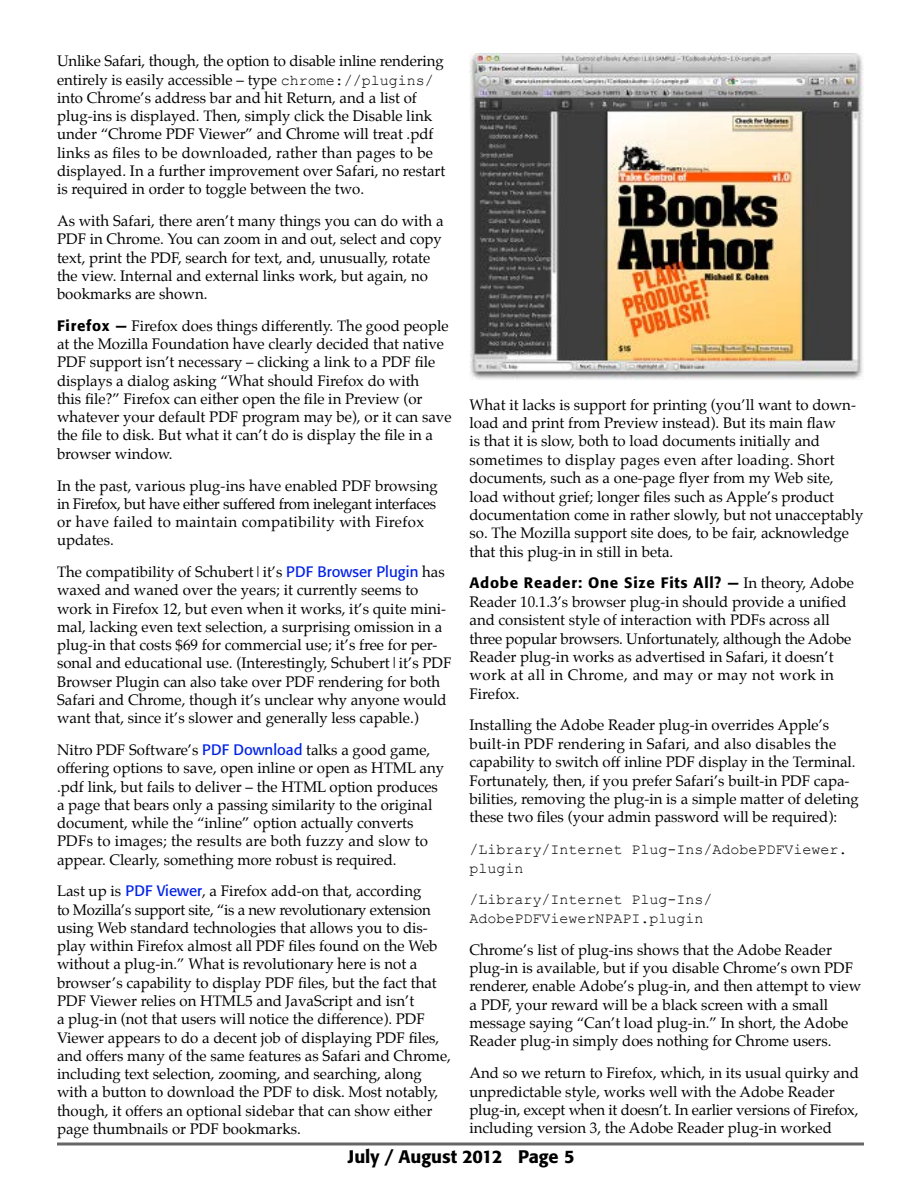
<style>
.page{position:relative;width:918px;height:1188px;background:#fff}
.page>*{position:absolute;margin:0;border:0;box-sizing:border-box;transform-origin:0 0}
.t1{font:500 18px "Formata";color:#000}
.t2{font:15px/18.3px "Palatino";color:#000}
.t3{font:15px/18.3px "Courier New";color:#000}
.t4{font:500 15px "Formata";letter-spacing:.05em;color:#000}
.s1{font-family:"Courier New"}
.s2{font-family:"Formata";font-weight:500}
.s3{font-family:"Formata";color:#0021e7}
.s4{font-family:"Palatino";font-weight:400}
</style>
<div class="page">
<hr style="left:57px;top:1142px;width:807px;height:3px;background:#000">
<img style="left:470px;top:54px;width:394px;height:326px">
<p class="t2" style="left:57px;top:52px;width:390px">Unlike Safari, though, the option to disable inline rendering entirely is easily accessible – type <span class="s1">chrome://plugins/ </span>into Chrome’s address bar and hit Return, and a list of plug-ins is displayed. Then, simply click the Disable link under “Chrome PDF Viewer” and Chrome will treat .pdf links as files to be downloaded, rather than pages to be displayed. In a further improvement over Safari, no restart is required in order to toggle between the two.</p>
<p class="t2" style="left:57px;top:212px;width:388px">As with Safari, there aren’t many things you can do with a PDF in Chrome. You can zoom in and out, select and copy text, print the PDF, search for text, and, unusually, rotate the view. Internal and external links work, but again, no bookmarks are shown.</p>
<p class="t2" style="left:57px;top:317px;width:396px"><span class="s2">Firefox —</span> Firefox does things differently. The good people at the Mozilla Foundation have clearly decided that native PDF support isn’t necessary – clicking a link to a PDF file displays a dialog asking “What should Firefox do with<br>this file?” Firefox can either open the file in Preview (or whatever your default PDF program may be), or it can save the file to disk. But what it can’t do is display the file in a browser window.</p>
<p class="t2" style="left:57px;top:476px;width:383px">In the past, various plug-ins have enabled PDF browsing in Firefox, but have either suffered from inelegant interfaces or have failed to maintain compatibility with Firefox updates.</p>
<p class="t2" style="left:57px;top:563px;width:396px">The compatibility of Schubert|it’s <span class="s3">PDF Browser Plugin</span> has waxed and waned over the years; it currently seems to work in Firefox 12, but even when it works, it’s quite mini&shy;mal, lacking even text selection, a surprising omission in a plug-in that costs $69 for commercial use; it’s free for per&shy;sonal and educational use. (Interestingly, Schubert|it’s PDF Browser Plugin can also take over PDF rendering for both Safari and Chrome, though it’s unclear why anyone would want that, since it’s slower and generally less capable.)</p>
<p class="t2" style="left:57px;top:741px;width:389px">Nitro PDF Software’s <span class="s3">PDF Download</span> talks a good game, offering options to save, open inline or open as HTML any .pdf link, but fails to deliver – the HTML option produces a page that bears only a passing similarity to the original document, while the “inline” option actually converts PDFs to images; the results are both fuzzy and slow to appear. Clearly, something more robust is required.</p>
<p class="t2" style="left:57px;top:882px;width:396px">Last up is <span class="s3">PDF Viewer</span>, a Firefox add-on that, according<br>to Mozilla’s support site, “is a new revolutionary extension using Web standard technologies that allows you to dis&shy;play within Firefox almost all PDF files found on the Web without a plug-in.” What is revolutionary here is not a browser’s capability to display PDF files, but the fact that PDF Viewer relies on HTML5 and JavaScript and isn’t<br>a plug-in (not that users will notice the difference). PDF Viewer appears to do a decent job of displaying PDF files, and offers many of the same features as Safari and Chrome, including text selection, zooming, and searching, along with a button to download the PDF to disk. Most notably, though, it offers an optional sidebar that can show either page thumbnails or PDF bookmarks.</p>
<p class="t2" style="left:470px;top:395px;width:396px">What it lacks is support for printing (you’ll want to down&shy;load and print from Preview instead). But its main flaw<br>is that it is slow, both to load documents initially and sometimes to display pages even after loading. Short documents, such as a one-page flyer from my Web site, load without grief; longer files such as Apple’s product documentation come in rather slowly, but not unacceptably so. The Mozilla support site does, to be fair, acknowledge that this plug-in in still in beta.</p>
<p class="t4" style="left:470px;top:574px;width:386px">Adobe Reader: One Size Fits All? — <span class="s4">In theory, Adobe</span></p>
<p class="t2" style="left:470px;top:592px;width:383px">Reader 10.1.3’s browser plug-in should provide a unified and consistent style of interaction with PDFs across all three popular browsers. Unfortunately, although the Adobe Reader plug-in works as advertised in Safari, it doesn’t work at all in Chrome, and may or may not work in Firefox.</p>
<p class="t2" style="left:470px;top:716px;width:391px">Installing the Adobe Reader plug-in overrides Apple’s built-in PDF rendering in Safari, and also disables the capability to switch off inline PDF display in the Terminal.<br>Fortunately, then, if you prefer Safari’s built-in PDF capa&shy;bilities, removing the plug-in is a simple matter of deleting these two files (your admin password will be required):</p>
<p class="t3" style="left:470px;top:840px;width:380px">/Library/Internet Plug-Ins/AdobePDFViewer. plugin</p>
<p class="t3" style="left:470px;top:890px;width:245px">/Library/Internet Plug-Ins/<br>AdobePDFViewerNPAPI.plugin</p>
<p class="t2" style="left:470px;top:940px;width:393px">Chrome’s list of plug-ins shows that the Adobe Reader plug-in is available, but if you disable Chrome’s own PDF renderer, enable Adobe’s plug-in, and then attempt to view a PDF, your reward will be a black screen with a small message saying “Can’t load plug-in.” In short, the Adobe Reader plug-in simply does nothing for Chrome users.</p>
<p class="t2" style="left:470px;top:1064px;width:391px">And so we return to Firefox, which, in its usual quirky and unpredictable style, works well with the Adobe Reader plug-in, except when it doesn’t. In earlier versions of Firefox, including version 3, the Adobe Reader plug-in worked</p>
<p class="t1" style="left:348px;top:1146px;width:228px">July / August 2012 Page 5</p>
</div>
